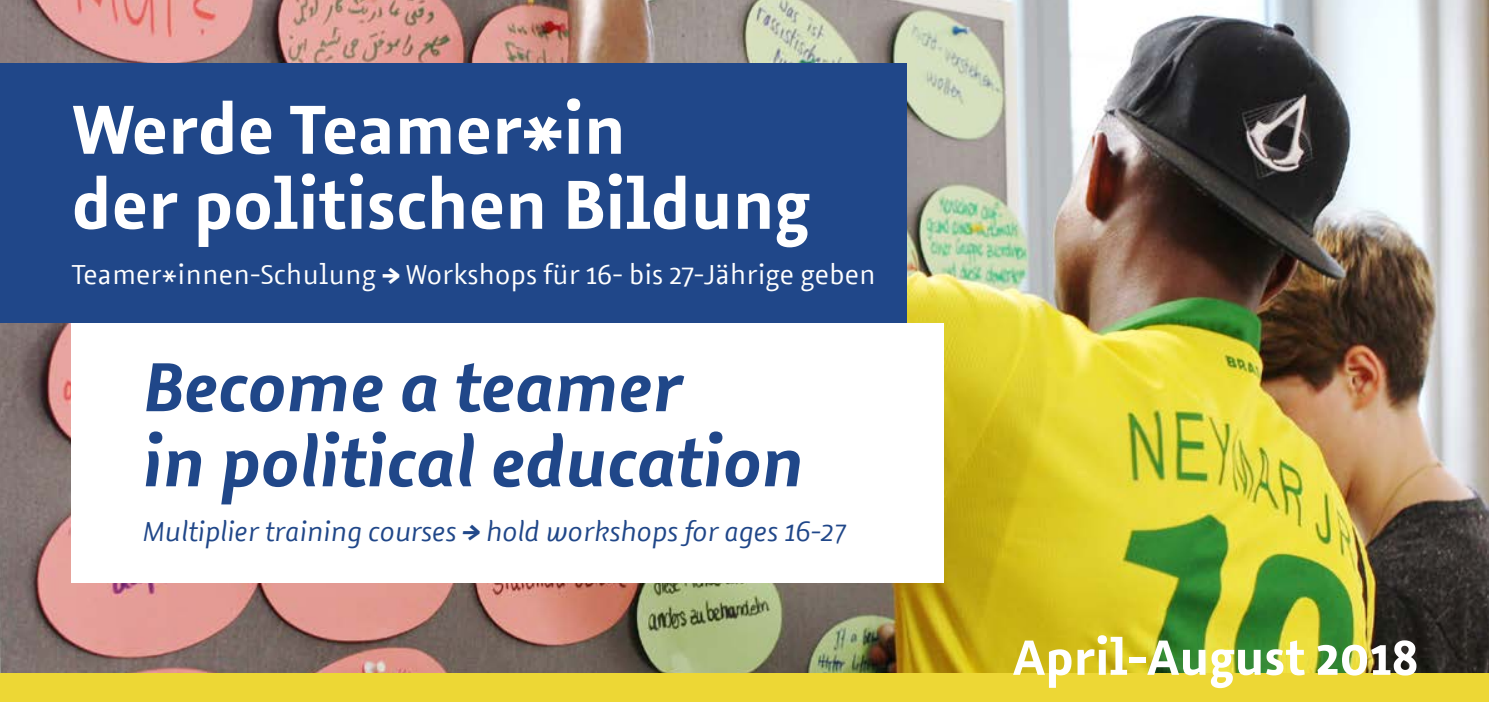
<style>
.page{position:relative;width:1489px;height:702px;background:#fff}
.page>*{position:absolute;margin:0;border:0;box-sizing:border-box;transform-origin:0 0}
.t1{font:700 69.75px/75px "Azuro";color:#fff}
.t2{font:italic 700 69.75px/75px "Azuro";color:#204789}
.t3{font:700 50px "Azuro";color:#fff}
.t4{font:27.5px "Azuro";color:#fff}
.t5{font:italic 27.5px "Azuro";color:#204789}
.s1{font-weight:700}
</style>
<div class="page">
<img style="left:0;top:0;width:1488px;height:673px">
<div style="left:0;top:64px;width:906px;height:259px;background:#204789"></div>
<div style="left:72px;top:323px;width:871px;height:259px;background:#fff"></div>
<div style="left:0;top:673px;width:1488px;height:29px;background:#edd735"></div>
<h1 class="t1" style="left:72px;top:88px;width:739px">Werde Teamer*in<br>der politischen Bildung</h1>
<p class="t4" style="left:72px;top:255px;width:805px">Teamer*innen-Schulung <span class="s1">→</span> Workshops für 16- bis 27-Jährige geben</p>
<h1 class="t2" style="left:143px;top:346px;width:662px">Become a teamer<br>in political education</h1>
<p class="t5" style="left:143px;top:512px;width:704px">Multiplier training courses <span class="s1">→</span> hold workshops for ages 16-27</p>
<h2 class="t3" style="left:1012px;top:618px;width:407px">April-August 2018</h2>
</div>
